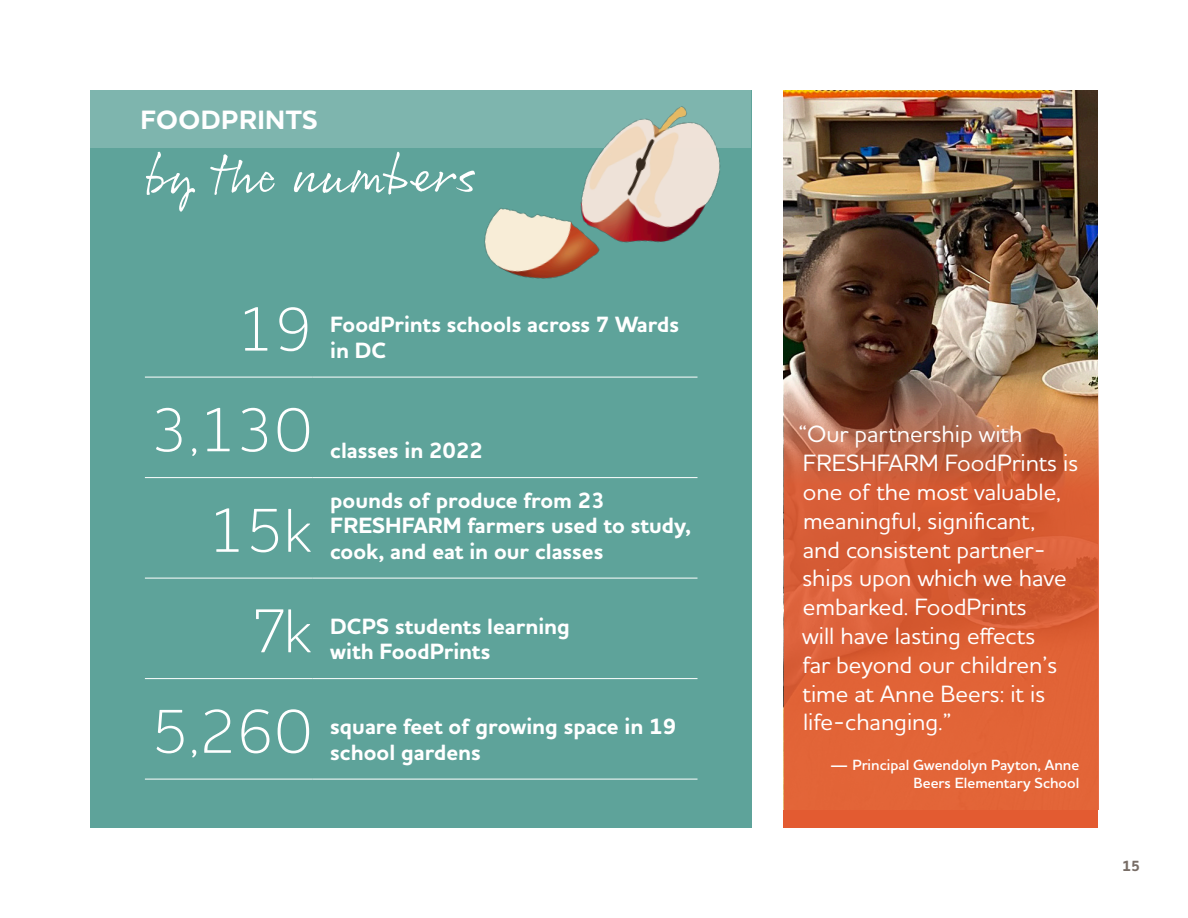
<style>
.page{position:relative;width:1188px;height:918px;background:#fff}
.page>*{position:absolute;margin:0;border:0;box-sizing:border-box;transform-origin:0 0}
._02_TABLE_BY_THE_NUM{font:300 63px "Houschka Pro";color:#fff}
._02_TABLE_BY_THE_NUM-2{font:52.5px "Rollerscript Smooth";color:#fff}
._02_TABLE_BY_THE_NUM-3{font:700 27px "Houschka Pro";letter-spacing:.015em;color:#fff}
.t1{font:500 24px/28.8px "Houschka Pro";color:#fff}
._02_TABLE_BY_THE_NUM-4{font:700 22.5px/25.5px "Houschka Pro";color:#fff}
.t2{font:600 15px/18px "Houschka Pro";color:#fff;text-align:right}
.t3{font:700 15px "Houschka Pro";color:#786d66}
</style>
<div class="page">
<div style="left:90px;top:90px;width:662px;height:738px;background:#5ea39a"></div>
<img style="left:783px;top:90px;width:315px;height:720px">
<svg style="left:784px;top:373px;width:315px;height:437px;background:#d1633b"></svg>
<div style="left:783px;top:810px;width:315px;height:18px;background:#e35b31"></div>
<svg style="left:145px;top:376px;width:553px;height:403px"></svg>
<hr style="left:145px;top:377px;width:167px;height:1px;background:#fff">
<hr style="left:312px;top:377px;width:385px;height:1px;background:#fff">
<hr style="left:145px;top:477px;width:167px;height:1px;background:#fff">
<hr style="left:312px;top:477px;width:385px;height:1px;background:#fff">
<hr style="left:145px;top:578px;width:167px;height:1px;background:#fff">
<hr style="left:312px;top:578px;width:385px;height:1px;background:#fff">
<hr style="left:145px;top:678px;width:167px;height:1px;background:#fff">
<hr style="left:312px;top:678px;width:385px;height:1px;background:#fff">
<hr style="left:145px;top:779px;width:167px;height:1px;background:#fff">
<hr style="left:312px;top:779px;width:385px;height:1px;background:#fff">
<div style="left:90px;top:90px;width:661px;height:58px;background:#7eb5ae"></div>
<img style="left:484px;top:106px;width:237px;height:173px">
<p class="_02_TABLE_BY_THE_NUM-3" style="left:141px;top:102px;width:179px">FOODPRINTS</p>
<p class="_02_TABLE_BY_THE_NUM-2" style="left:145px;top:142px;width:332px">by the numbers</p>
<p class="_02_TABLE_BY_THE_NUM" style="left:237px;top:289px;width:77px">19</p>
<p class="_02_TABLE_BY_THE_NUM-4" style="left:330px;top:312px;width:351px">FoodPrints schools across 7 Wards in DC</p>
<p class="_02_TABLE_BY_THE_NUM" style="left:151px;top:390px;width:163px">3,130</p>
<p class="_02_TABLE_BY_THE_NUM" style="left:208px;top:490px;width:106px">15k</p>
<p class="_02_TABLE_BY_THE_NUM-4" style="left:330px;top:438px;width:154px">classes in 2022</p>
<p class="_02_TABLE_BY_THE_NUM-4" style="left:330px;top:488px;width:363px">pounds of produce from 23<br>FRESHFARM farmers used to study, cook, and eat in our classes</p>
<p class="_02_TABLE_BY_THE_NUM" style="left:251px;top:591px;width:63px">7k</p>
<p class="_02_TABLE_BY_THE_NUM-4" style="left:330px;top:614px;width:241px">DCPS students learning with FoodPrints</p>
<p class="_02_TABLE_BY_THE_NUM" style="left:151px;top:691px;width:163px">5,260</p>
<p class="_02_TABLE_BY_THE_NUM-4" style="left:330px;top:714px;width:347px">square feet of growing space in 19 school gardens</p>
<p class="t1" style="left:798px;top:419px;width:281px">“Our partnership with<br>FRESHFARM FoodPrints is one of the most valuable, meaningful, significant,<br>and consistent partner&shy;ships upon which we have embarked. FoodPrints<br>will have lasting effects<br>far beyond our children’s time at Anne Beers: it is life-changing.”</p>
<p class="t2" style="left:830px;top:756px;width:251px">— Principal Gwendolyn Payton, Anne<br>Beers Elementary School</p>
<p class="t3" style="left:1122px;top:856px;width:19px">15</p>
</div>
